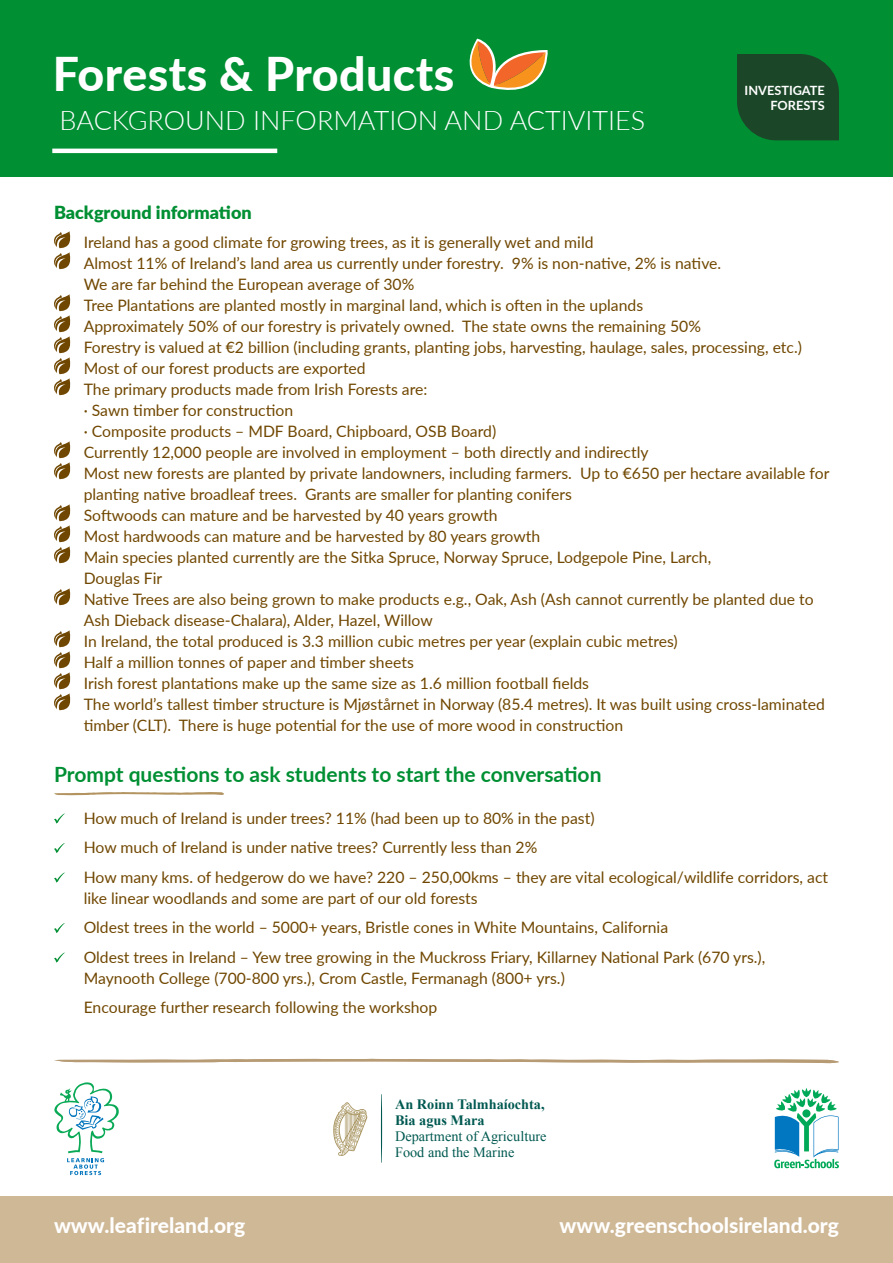
<style>
.page{position:relative;width:893px;height:1263px;background:#fff}
.page>*{position:absolute;margin:0;border:0;box-sizing:border-box;transform-origin:0 0}
.t1{font:800 46.5px "Lato";letter-spacing:.01em;color:#fff}
.t2{font:300 27px "Lato";color:#fff}
.t3{font:700 21px "Lato";color:#008f33}
.t4{font:800 21px "Lato";color:#fff}
.t5{font:900 18px "Lato";color:#008f33}
.t6{font:15.75px/21px "Lato";color:#704700}
.t7{font:14.25px/16px "Times New Roman";color:#005951}
.t8{font:700 14.25px/16px "Times New Roman";color:#005951}
.t9{font:700 12.75px/15.3px "Lato";color:#fff;text-align:right}
</style>
<div class="page">
<div style="left:0;top:1196px;width:893px;height:67px;background:#cfb896"></div>
<svg style="left:54px;top:1082px;width:65px;height:93px"></svg>
<svg style="left:774px;top:1088px;width:65px;height:80px"></svg>
<svg style="left:381px;top:1094px;width:1px;height:69px"></svg>
<svg style="left:333px;top:1102px;width:34px;height:54px"></svg>
<svg style="left:54px;top:1059px;width:785px;height:4px;background:#cab69a"></svg>
<div style="left:0;top:0;width:893px;height:176px;background:#008f33"></div>
<svg style="left:737px;top:54px;width:102px;height:86px;background:#184c28"></svg>
<hr style="left:52px;top:149px;width:225px;height:4px;background:#fff">
<svg style="left:469px;top:38px;width:79px;height:52px"></svg>
<svg style="left:54px;top:231px;width:17px;height:39px"></svg>
<svg style="left:54px;top:294px;width:17px;height:102px"></svg>
<svg style="left:54px;top:441px;width:17px;height:39px"></svg>
<svg style="left:54px;top:504px;width:17px;height:60px"></svg>
<svg style="left:54px;top:588px;width:17px;height:18px"></svg>
<svg style="left:54px;top:630px;width:17px;height:81px"></svg>
<svg style="left:54px;top:813px;width:11px;height:10px"></svg>
<svg style="left:54px;top:843px;width:11px;height:10px"></svg>
<svg style="left:54px;top:872px;width:11px;height:10px"></svg>
<svg style="left:54px;top:923px;width:11px;height:10px"></svg>
<svg style="left:54px;top:952px;width:11px;height:11px"></svg>
<svg style="left:54px;top:792px;width:170px;height:3px"></svg>
<h1 class="t1" style="left:53px;top:40px;width:403px">Forests &amp; Products</h1>
<h2 class="t2" style="left:60px;top:102px;width:587px">BACKGROUND INFORMATION AND ACTIVITIES</h2>
<p class="t9" style="left:745px;top:82px;width:82px">INVESTIGATE<br>FORESTS</p>
<p class="t5" style="left:54px;top:198px;width:199px">Background information</p>
<p class="t6" style="left:84px;top:231px;width:747px">Ireland has a good climate for growing trees, as it is generally wet and mild<br>Almost 11% of Ireland’s land area us currently under forestry. 9% is non-native, 2% is native.<br>We are far behind the European average of 30%<br>Tree Plantations are planted mostly in marginal land, which is often in the uplands<br>Approximately 50% of our forestry is privately owned. The state owns the remaining 50%<br>Forestry is valued at €2 billion (including grants, planting jobs, harvesting, haulage, sales, processing, etc.)<br>Most of our forest products are exported<br>The primary products made from Irish Forests are:<br>· Sawn timber for construction<br>· Composite products – MDF Board, Chipboard, OSB Board)<br>Currently 12,000 people are involved in employment – both directly and indirectly<br>Most new forests are planted by private landowners, including farmers. Up to €650 per hectare available for planting native broadleaf trees. Grants are smaller for planting conifers<br>Softwoods can mature and be harvested by 40 years growth<br>Most hardwoods can mature and be harvested by 80 years growth<br>Main species planted currently are the Sitka Spruce, Norway Spruce, Lodgepole Pine, Larch,<br>Douglas Fir<br>Native Trees are also being grown to make products e.g., Oak, Ash (Ash cannot currently be planted due to Ash Dieback disease-Chalara), Alder, Hazel, Willow<br>In Ireland, the total produced is 3.3 million cubic metres per year (explain cubic metres)<br>Half a million tonnes of paper and timber sheets<br>Irish forest plantations make up the same size as 1.6 million football fields<br>The world’s tallest timber structure is Mjøstårnet in Norway (85.4 metres). It was built using cross-laminated timber (CLT). There is huge potential for the use of more wood in construction</p>
<h3 class="t3" style="left:54px;top:758px;width:549px">Prompt questions to ask students to start the conversation</h3>
<p class="t6" style="left:84px;top:802px;width:746px;line-height:29.5px">How much of Ireland is under trees? 11% (had been up to 80% in the past)<br>How much of Ireland is under native trees? Currently less than 2%<br>How many kms. of hedgerow do we have? 220 – 250,00kms – they are vital ecological/wildlife corridors, act</p>
<p class="t6" style="left:84px;top:882px;width:683px;line-height:29.5px">like linear woodlands and some are part of our old forests<br>Oldest trees in the world – 5000+ years, Bristle cones in White Mountains, California<br>Oldest trees in Ireland – Yew tree growing in the Muckross Friary, Killarney National Park (670 yrs.),</p>
<p class="t6" style="left:84px;top:962px;width:483px;line-height:29.5px">Maynooth College (700-800 yrs.), Crom Castle, Fermanagh (800+ yrs.)<br>Encourage further research following the workshop</p>
<h3 class="t4" style="left:54px;top:1210px;width:193px">www.leafireland.org</h3>
<p class="t8" style="left:395px;top:1095px;width:151px">An Roinn Talmhaíochta,<br>Bia agus Mara</p>
<p class="t7" style="left:395px;top:1128px;width:153px">Department of Agriculture<br>Food and the Marine</p>
<h3 class="t4" style="left:559px;top:1210px;width:281px">www.greenschoolsireland.org</h3>
</div>
